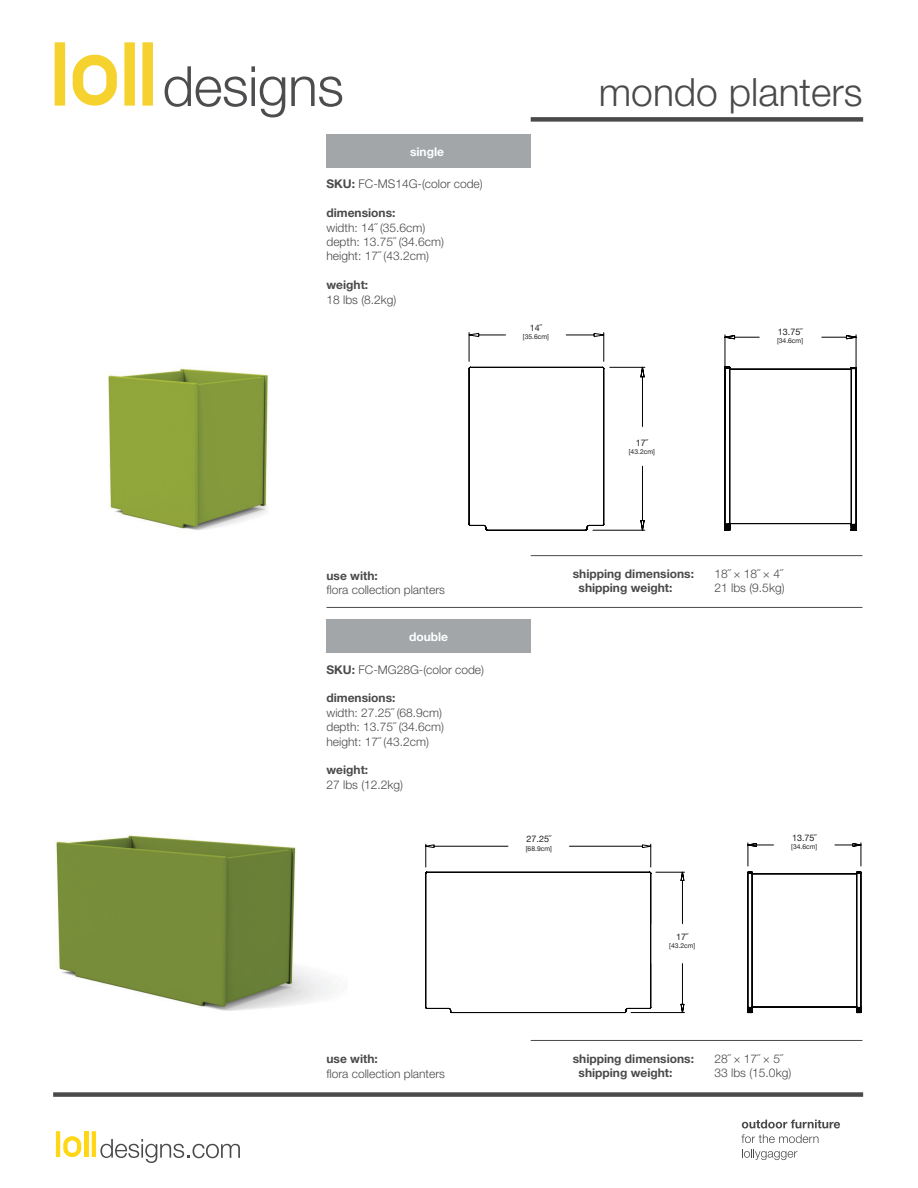
<style>
.page{position:relative;width:918px;height:1188px;background:#fff}
.page>*{position:absolute;margin:0;border:0;box-sizing:border-box;transform-origin:0 0}
.t1{font:300 39px "Helvetica Neue";color:#4a4a4c}
.t2{font:300 12px "Helvetica Neue";color:#4a4a4c}
.t3{font:700 12px "Helvetica Neue";color:#4a4a4c}
.t4{font:700 12px "Helvetica Neue";color:#fff}
.t5{font:9px "Helvetica Neue";color:#231f20}
.t6{font:6.75px "Helvetica Neue";color:#231f20}
.s1{font-weight:700}
</style>
<div class="page">
<div style="left:531px;top:117px;width:332px;height:5px;background:#4a4a4c"></div>
<div style="left:53px;top:1092px;width:810px;height:5px;background:#4a4a4c"></div>
<div style="left:124px;top:42px;width:11px;height:64px;background:#f6d22f"></div>
<div style="left:55px;top:42px;width:10px;height:64px;background:#f6d22f"></div>
<div style="left:142px;top:42px;width:11px;height:64px;background:#f6d22f"></div>
<svg style="left:73px;top:55px;width:44px;height:51px"></svg>
<div style="left:84px;top:1131px;width:5px;height:26px;background:#ffd716"></div>
<hr style="left:56px;top:1131px;width:4px;height:26px;background:#ffd716">
<hr style="left:92px;top:1131px;width:4px;height:26px;background:#ffd716">
<svg style="left:63px;top:1136px;width:18px;height:21px"></svg>
<svg style="left:100px;top:1139px;width:140px;height:24px"></svg>
<svg style="left:742px;top:1120px;width:98px;height:8px"></svg>
<svg style="left:741px;top:1134px;width:78px;height:9px"></svg>
<svg style="left:742px;top:1149px;width:55px;height:11px"></svg>
<hr style="left:326px;top:607px;width:536px;height:1px;background:#4a4a4c">
<hr style="left:531px;top:555px;width:331px;height:1px;background:#4a4a4c">
<hr style="left:531px;top:1040px;width:331px;height:1px;background:#4a4a4c">
<svg style="left:164px;top:66px;width:178px;height:51px"></svg>
<div style="left:326px;top:619px;width:205px;height:34px;background:#a2a6a9"></div>
<div style="left:326px;top:134px;width:202px;height:34px;background:#a2a6a9"></div>
<img style="left:108px;top:368px;width:160px;height:162px">
<img style="left:56px;top:835px;width:277px;height:176px">
<svg style="left:425px;top:842px;width:437px;height:172px"></svg>
<svg style="left:468px;top:332px;width:389px;height:199px"></svg>
<div style="left:506px;top:315px;width:60px;height:38px;background:#fff"></div>
<div style="left:760px;top:319px;width:60px;height:38px;background:#fff"></div>
<div style="left:612px;top:427px;width:59px;height:39px;background:#fff"></div>
<div style="left:774px;top:825px;width:60px;height:39px;background:#fff"></div>
<div style="left:509px;top:827px;width:60px;height:38px;background:#fff"></div>
<div style="left:652px;top:924px;width:60px;height:39px;background:#fff"></div>
<p class="t4" style="left:410px;top:144px;width:35px">single</p>
<p class="t4" style="left:406px;top:144px;width:47px">table 62</p>
<p class="t2" style="left:326px;top:177px;width:158px"><span class="s1">SKU:</span> FC-MS14G-(color code)</p>
<p class="t3" style="left:326px;top:206px;width:71px">dimensions:</p>
<p class="t2" style="left:326px;top:220px;width:100px">width: 14˝ (35.6cm)</p>
<p class="t2" style="left:326px;top:234px;width:119px">depth: 13.75˝ (34.6cm)</p>
<p class="t2" style="left:326px;top:249px;width:104px">height: 17˝ (43.2cm)</p>
<p class="t3" style="left:326px;top:278px;width:43px">weight:</p>
<p class="t2" style="left:326px;top:292px;width:72px">18 lbs (8.2kg)</p>
<p class="t5" style="left:530px;top:321px;width:14px">14˝</p>
<p class="t6" style="left:523px;top:331px;width:28px">[35.6cm]</p>
<p class="t1" style="left:599px;top:68px;width:265px">mondo planters</p>
<p class="t5" style="left:636px;top:436px;width:14px">17˝</p>
<p class="t6" style="left:629px;top:447px;width:28px">[43.2cm]</p>
<p class="t5" style="left:778px;top:325px;width:26px">13.75˝</p>
<p class="t6" style="left:777px;top:336px;width:28px">[34.6cm]</p>
<p class="t3" style="left:326px;top:568px;width:53px">use with:</p>
<p class="t2" style="left:326px;top:583px;width:120px">flora collection planters</p>
<p class="t4" style="left:409px;top:629px;width:41px">double</p>
<p class="t2" style="left:326px;top:662px;width:159px"><span class="s1">SKU:</span> FC-MG28G-(color code)</p>
<p class="t3" style="left:326px;top:691px;width:71px">dimensions:</p>
<p class="t2" style="left:326px;top:705px;width:117px">width: 27.25˝ (68.9cm)</p>
<p class="t2" style="left:326px;top:720px;width:119px">depth: 13.75˝ (34.6cm)</p>
<p class="t2" style="left:326px;top:734px;width:104px">height: 17˝ (43.2cm)</p>
<p class="t3" style="left:326px;top:763px;width:43px">weight:</p>
<p class="t2" style="left:326px;top:777px;width:78px">27 lbs (12.2kg)</p>
<p class="t3" style="left:326px;top:1052px;width:53px">use with:</p>
<p class="t2" style="left:326px;top:1066px;width:120px">flora collection planters</p>
<p class="t3" style="left:573px;top:566px;width:123px">shipping dimensions:</p>
<p class="t2" style="left:715px;top:566px;width:69px">18˝ × 18˝ × 4˝</p>
<p class="t3" style="left:579px;top:581px;width:95px">shipping weight:</p>
<p class="t2" style="left:715px;top:581px;width:72px">21 lbs (9.5kg)</p>
<p class="t5" style="left:527px;top:833px;width:26px">27.25˝</p>
<p class="t6" style="left:526px;top:843px;width:28px">[68.9cm]</p>
<p class="t5" style="left:676px;top:930px;width:14px">17˝</p>
<p class="t6" style="left:669px;top:941px;width:28px">[43.2cm]</p>
<p class="t5" style="left:792px;top:832px;width:26px">13.75˝</p>
<p class="t6" style="left:791px;top:842px;width:28px">[34.6cm]</p>
<p class="t3" style="left:573px;top:1051px;width:123px">shipping dimensions:</p>
<p class="t2" style="left:715px;top:1051px;width:69px">28˝ × 17˝ × 5˝</p>
<p class="t3" style="left:579px;top:1065px;width:95px">shipping weight:</p>
<p class="t2" style="left:715px;top:1066px;width:78px">33 lbs (15.0kg)</p>
</div>
